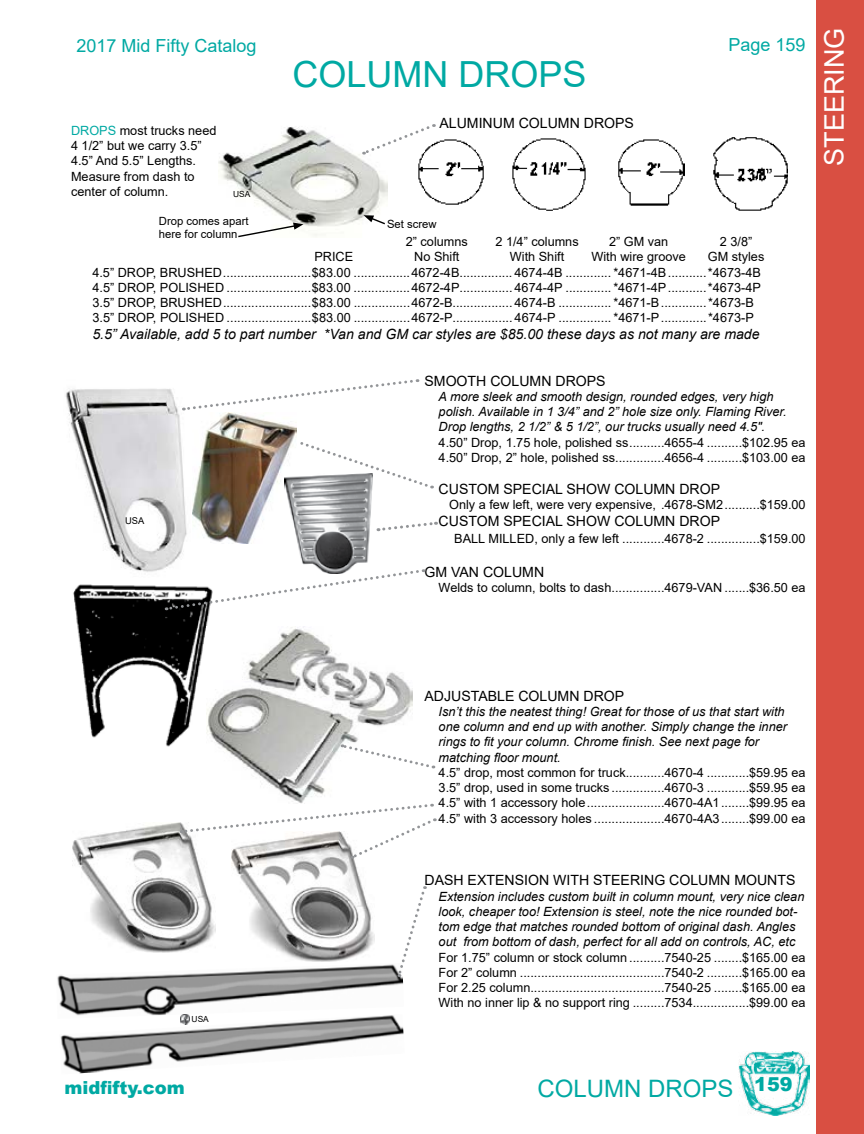
<style>
.page{position:relative;width:864px;height:1134px;background:#fff}
.page>*{position:absolute;margin:0;border:0;box-sizing:border-box;transform-origin:0 0}
.t1{font:36px "Arial";color:#00a9a3}
.t2{font:27px "Arial";color:#fff}
.t3{font:24px "Arial";color:#00a9a3}
.t4{font:900 19.2px "Arial";color:#00a9a3}
.t5{font:18px "Arial";color:#00a9a3}
.t6{font:900 18px "Arial";color:#00a9a3}
.t7{font:14.1px "Arial";color:#000}
.t8{font:italic 14.1px "Arial";color:#000}
.t9{font:12.75px/15.3px "Arial";color:#000}
.t10{font:italic 12.75px/15.3px "Arial";color:#000}
.t11{font:11.25px/13.5px "Arial";color:#000}
.t12{font:9.3px "Arial";color:#000}
.t13{font:8.4px "Arial";color:#000}
.s1{color:#00a9a3}
</style>
<div class="page">
<img style="left:73px;top:584px;width:137px;height:163px">
<img style="left:219px;top:127px;width:169px;height:110px">
<img style="left:418px;top:139px;width:66px;height:66px">
<img style="left:512px;top:138px;width:74px;height:73px">
<img style="left:713px;top:137px;width:74px;height:74px">
<img style="left:618px;top:139px;width:66px;height:67px">
<svg style="left:237px;top:223px;width:66px;height:15px"></svg>
<svg style="left:364px;top:215px;width:23px;height:11px"></svg>
<img style="left:60px;top:1019px;width:344px;height:55px">
<img style="left:57px;top:964px;width:347px;height:55px">
<img style="left:72px;top:823px;width:143px;height:129px">
<img style="left:232px;top:860px;width:143px;height:101px">
<img style="left:207px;top:627px;width:206px;height:176px">
<img style="left:65px;top:389px;width:122px;height:183px">
<svg style="left:396px;top:886px;width:30px;height:91px"></svg>
<svg style="left:341px;top:743px;width:93px;height:26px"></svg>
<svg style="left:181px;top:803px;width:254px;height:57px"></svg>
<svg style="left:166px;top:568px;width:258px;height:44px"></svg>
<svg style="left:300px;top:442px;width:133px;height:47px"></svg>
<svg style="left:183px;top:379px;width:235px;height:33px"></svg>
<svg style="left:363px;top:124px;width:71px;height:32px"></svg>
<svg style="left:181px;top:1014px;width:9px;height:10px"></svg>
<div style="left:817px;top:0;width:47px;height:1134px;background:#d94f42"></div>
<img style="left:192px;top:413px;width:104px;height:131px">
<img style="left:284px;top:474px;width:89px;height:99px">
<svg style="left:378px;top:521px;width:59px;height:11px"></svg>
<img style="left:738px;top:1052px;width:71px;height:63px">
<h3 class="t5" style="left:76px;top:33px;width:182px">2017 Mid Fifty Catalog</h3>
<h3 class="t5" style="left:728px;top:32px;width:79px">Page 159</h3>
<p class="t9" style="left:71px;top:123px;width:147px"><span class="s1">DROPS</span> most trucks need<br>4 1/2” but we carry 3.5”<br>4.5” And 5.5” Lengths.<br>Measure from dash to center of column.</p>
<p class="t13" style="left:233px;top:188px;width:19px">USA</p>
<h1 class="t1" style="left:292px;top:49px;width:296px">COLUMN DROPS</h1>
<p class="t7" style="left:440px;top:113px;width:196px">ALUMINUM COLUMN DROPS</p>
<p class="t11" style="left:159px;top:214px;width:91px">Drop comes apart here for column</p>
<p class="t11" style="left:387px;top:217px;width:51px">Set screw</p>
<p class="t9" style="left:406px;top:234px;width:64px">2” columns</p>
<p class="t9" style="left:495px;top:234px;width:85px">2 1/4” columns</p>
<p class="t9" style="left:609px;top:234px;width:61px">2” GM van</p>
<p class="t9" style="left:720px;top:234px;width:34px">2 3/8”</p>
<p class="t9" style="left:92px;top:249px;width:674px;text-indent:616px">GM styles 4.5” DROP, BRUSHED.........................$83.00 ................4672-4B............... 4674-4B ............. *4671-4B...........*4673-4B 4.5” DROP, POLISHED ........................$83.00 ................4672-4P............... 4674-4P ............. *4671-4P...........*4673-4P 3.5” DROP, BRUSHED.........................$83.00 ................4672-B................. 4674-B ............... *4671-B.............*4673-B 3.5” DROP, POLISHED ........................$83.00 ................4672-P................. 4674-P ............... *4671-P.............*4673-P</p>
<p class="t8" style="left:92px;top:325px;width:669px">5.5” Available, add 5 to part number *Van and GM car styles are $85.00 these days as not many are made</p>
<p class="t9" style="left:314px;top:249px;width:40px">PRICE</p>
<p class="t9" style="left:414px;top:249px;width:47px">No Shift</p>
<p class="t9" style="left:510px;top:249px;width:56px">With Shift</p>
<p class="t9" style="left:591px;top:249px;width:96px">With wire groove</p>
<p class="t12" style="left:125px;top:514px;width:21px">USA</p>
<p class="t7" style="left:424px;top:371px;width:183px">SMOOTH COLUMN DROPS</p>
<p class="t10" style="left:439px;top:389px;width:350px">A more sleek and smooth design, rounded edges, very high polish. Available in 1 3/4” and 2” hole size only. Flaming River.<br>Drop lengths, 2 1/2” &amp; 5 1/2”, our trucks usually need 4.5".</p>
<p class="t9" style="left:439px;top:434px;width:369px">4.50” Drop, 1.75 hole, polished ss..........4655-4 ..........$102.95 ea<br>4.50” Drop, 2” hole, polished ss..............4656-4 ..........$103.00 ea</p>
<p class="t7" style="left:439px;top:479px;width:283px">CUSTOM SPECIAL SHOW COLUMN DROP</p>
<p class="t9" style="left:449px;top:497px;width:358px">Only a few left, were very expensive, .4678-SM2..........$159.00</p>
<p class="t7" style="left:439px;top:512px;width:283px">CUSTOM SPECIAL SHOW COLUMN DROP</p>
<p class="t9" style="left:454px;top:531px;width:353px">BALL MILLED, only a few left ............4678-2 ...............$159.00</p>
<p class="t7" style="left:424px;top:562px;width:121px">GM VAN COLUMN</p>
<p class="t9" style="left:439px;top:580px;width:369px">Welds to column, bolts to dash...............4679-VAN .......$36.50 ea</p>
<h2 class="t2" style="left:816px;top:166px;width:140px;rotate:-90deg">STEERING</h2>
<p class="t7" style="left:424px;top:686px;width:201px">ADJUSTABLE COLUMN DROP</p>
<p class="t10" style="left:439px;top:704px;width:350px">Isn’t this the neatest thing! Great for those of us that start with one column and end up with another. Simply change the inner rings to fit your column. Chrome finish. See next page for matching floor mount.</p>
<p class="t9" style="left:439px;top:765px;width:369px;text-align:justify">4.5” drop, most common for truck...........4670-4 ............$59.95 ea 3.5” drop, used in some trucks ...............4670-3 ............$59.95 ea 4.5” with 1 accessory hole......................4670-4A1........$99.95 ea 4.5” with 3 accessory holes ....................4670-4A3........$99.00 ea</p>
<p class="t13" style="left:192px;top:1013px;width:19px">USA</p>
<p class="t7" style="left:424px;top:871px;width:373px">DASH EXTENSION WITH STEERING COLUMN MOUNTS</p>
<p class="t10" style="left:439px;top:889px;width:367px">Extension includes custom built in column mount, very nice clean look, cheaper too! Extension is steel, note the nice rounded bot&shy;tom edge that matches rounded bottom of original dash. Angles out from bottom of dash, perfect for all add on controls, AC, etc</p>
<p class="t9" style="left:439px;top:949px;width:369px;text-align:justify">For 1.75” column or stock column ..........7540-25 ........$165.00 ea For 2” column .........................................7540-2 ..........$165.00 ea For 2.25 column......................................7540-25 ........$165.00 ea With no inner lip &amp; no support ring .........7534................$99.00 ea</p>
<h3 class="t6" style="left:64px;top:1075px;width:122px">midfifty.com</h3>
<h3 class="t4" style="left:754px;top:1070px;width:40px">159</h3>
<h3 class="t3" style="left:537px;top:1072px;width:198px">COLUMN DROPS</h3>
</div>
